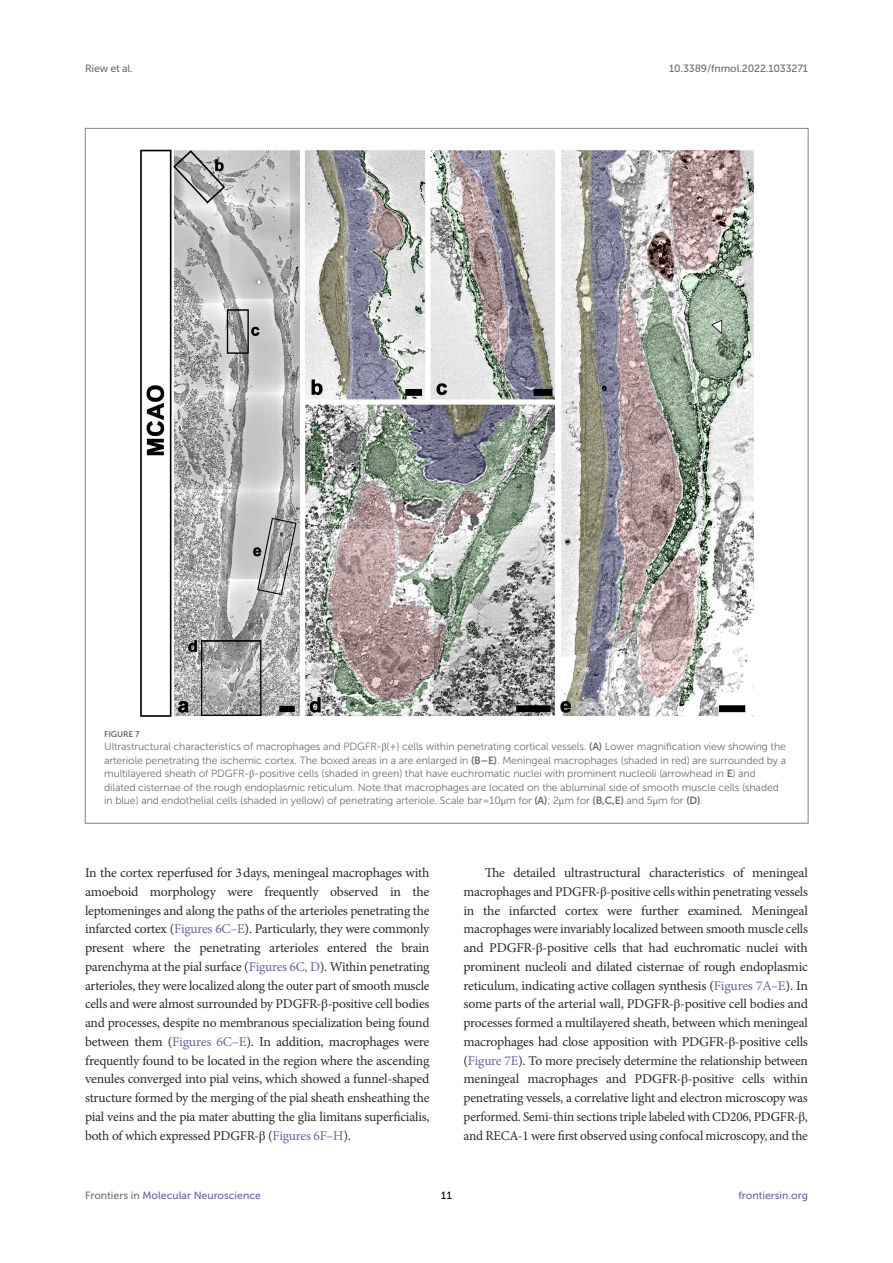
<style>
.page{position:relative;width:893px;height:1263px;background:#fff}
.page>*{position:absolute;margin:0;border:0;box-sizing:border-box;transform-origin:0 0}
.TEXT{font:13.5px/18.8px "Minion Pro";letter-spacing:-.015em;color:#2b2b2a;text-align:justify}
.TEXT_FLUSH{font:13.5px/18.8px "Minion Pro";letter-spacing:-.015em;color:#2b2b2a;text-align:justify}
.FIG_LEG{font:10.5px/13.5px "Museo Sans 300";letter-spacing:-.01em;color:#706f70}
.t1{font:10.5px "Museo Sans 500";color:#6a61ab}
.t2{font:10.5px "Museo Sans 500";letter-spacing:-.015em;color:#706f70}
.t3{font:10.5px "Museo Sans 500";color:#000}
.FIG_HD{font:8.25px "Museo Sans 700";letter-spacing:-.01em;color:#706f70}
.s1{font-family:"STIX General"}
.s2{font-family:"Museo Sans 700"}
.s3{color:#6a61ab}
.s4{color:#706f70}
</style>
<div class="page">
<img style="left:140px;top:149px;width:614px;height:568px">
<p class="t2" style="left:85px;top:63px;width:49px">Riew et al.</p>
<p class="t2" style="left:669px;top:63px;width:140px">10.3389/fnmol.2022.1033271</p>
<p class="FIG_HD" style="left:104px;top:729px;width:37px">FIGURE 7</p>
<p class="FIG_LEG" style="left:104px;top:740px;width:684px">Ultrastructural characteristics of macrophages and PDGFR-<span class="s1">β</span>(+) cells within penetrating cortical vessels. <span class="s2">(A)</span> Lower magnification view showing the arteriole penetrating the ischemic cortex. The boxed areas in a are enlarged in <span class="s2">(B–E)</span>. Meningeal macrophages (shaded in red) are surrounded by a multilayered sheath of PDGFR-<span class="s1">β</span>-positive cells (shaded in green) that have euchromatic nuclei with prominent nucleoli (arrowhead in <span class="s2">E</span>) and dilated cisternae of the rough endoplasmic reticulum. Note that macrophages are located on the abluminal side of smooth muscle cells (shaded in blue) and endothelial cells (shaded in yellow) of penetrating arteriole. Scale bar = 10 <span class="s1">μ</span>m for <span class="s2">(A)</span>; 2 <span class="s1">μ</span>m for <span class="s2">(B,C,E)</span> and 5 <span class="s1">μ</span>m for <span class="s2">(D)</span>.</p>
<p class="TEXT_FLUSH" style="left:85px;top:863px;width:346px">In the cortex reperfused for 3days, meningeal macrophages with amoeboid morphology were frequently observed in the leptomeninges and along the paths of the arterioles penetrating the infarcted cortex (<span class="s3">Figures 6C–E</span>). Particularly, they were commonly present where the penetrating arterioles entered the brain parenchyma at the pial surface (<span class="s3">Figures 6C, D</span>). Within penetrating arterioles, they were localized along the outer part of smooth muscle cells and were almost surrounded by PDGFR-<span class="s1">β</span>-positive cell bodies and processes, despite no membranous specialization being found between them (<span class="s3">Figures 6C–E</span>). In addition, macrophages were frequently found to be located in the region where the ascending venules converged into pial veins, which showed a funnel-shaped structure formed by the merging of the pial sheath ensheathing the pial veins and the pia mater abutting the glia limitans superficialis, both of which expressed PDGFR-<span class="s1">β</span> (<span class="s3">Figures 6F–H</span>).</p>
<p class="TEXT" style="left:463px;top:863px;width:346px;text-indent:21px">The detailed ultrastructural characteristics of meningeal macrophages and PDGFR-<span class="s1">β</span>-positive cells within penetrating vessels in the infarcted cortex were further examined. Meningeal macrophages were invariably localized between smooth muscle cells and PDGFR-<span class="s1">β</span>-positive cells that had euchromatic nuclei with prominent nucleoli and dilated cisternae of rough endoplasmic reticulum, indicating active collagen synthesis (<span class="s3">Figures 7A–E</span>). In some parts of the arterial wall, PDGFR-<span class="s1">β</span>-positive cell bodies and processes formed a multilayered sheath, between which meningeal macrophages had close apposition with PDGFR-<span class="s1">β</span>-positive cells (<span class="s3">Figure 7E</span>). To more precisely determine the relationship between meningeal macrophages and PDGFR-<span class="s1">β</span>-positive cells within penetrating vessels, a correlative light and electron microscopy was performed. Semi-thin sections triple labeled with CD206, PDGFR-<span class="s1">β</span>, and RECA-1 were first observed using confocal microscopy, and the</p>
<p class="t1" style="left:85px;top:1190px;width:177px"><span class="s4">Frontiers in</span> Molecular Neuroscience</p>
<p class="t3" style="left:441px;top:1190px;width:12px">11</p>
<p class="t1" style="left:738px;top:1190px;width:71px">frontiersin.org</p>
</div>
